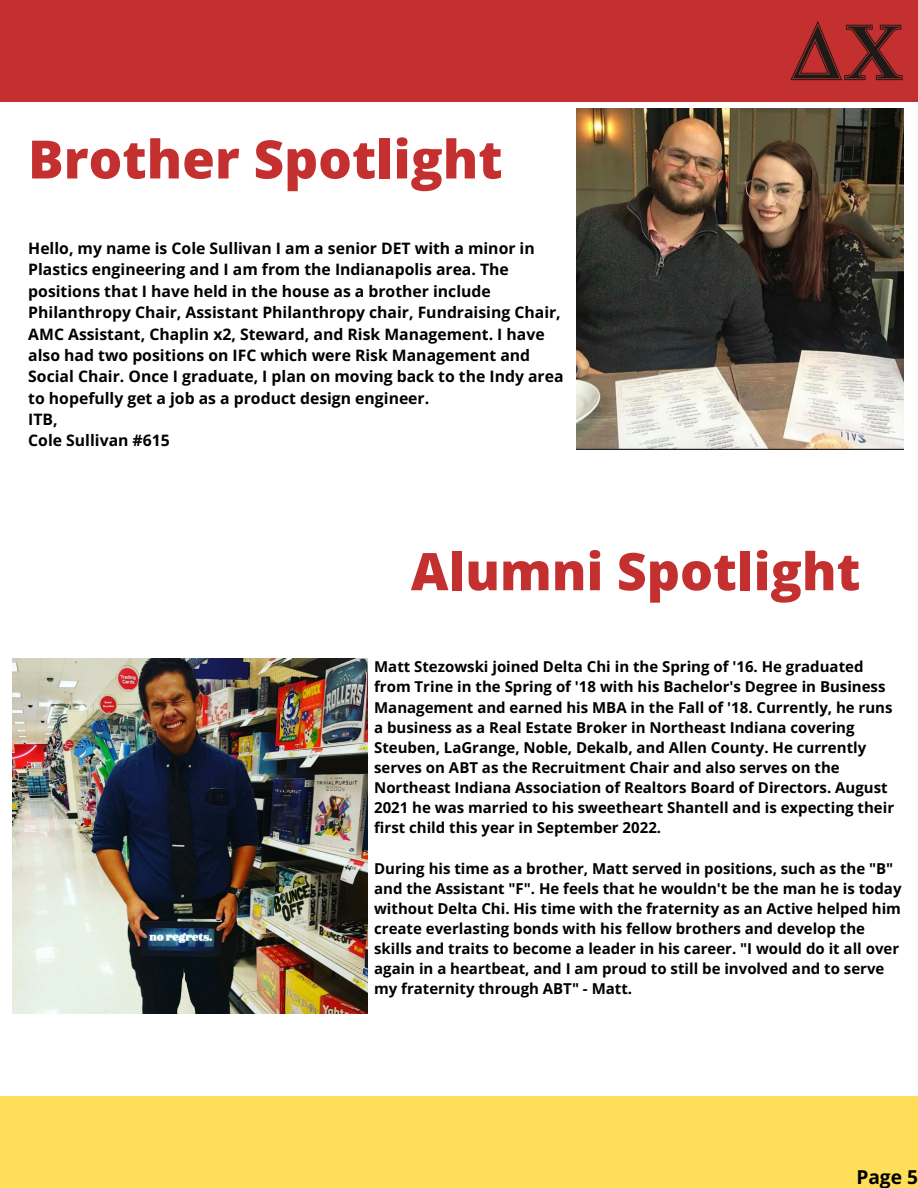
<style>
.page{position:relative;width:918px;height:1188px;background:#fff}
.page>*{position:absolute;margin:0;border:0;box-sizing:border-box;transform-origin:0 0}
.t1{font:800 52.95px "Open Sans";color:#c43030}
.t2{font:800 51.9px "Open Sans";color:#c43030}
.t3{font:700 19.2px "Open Sans";color:#000}
.t4{font:700 15.75px/21.3px "Open Sans";color:#000}
.t5{font:700 15px/20.1px "Open Sans";color:#000}
</style>
<div class="page">
<div style="left:0;top:0;width:918px;height:101px;background:#c43030"></div>
<img style="left:788px;top:21px;width:116px;height:81px">
<div style="left:0;top:1096px;width:918px;height:92px;background:#ffde59"></div>
<img style="left:576px;top:108px;width:328px;height:341px">
<img style="left:12px;top:658px;width:356px;height:356px">
<p class="t1" style="left:28px;top:122px;width:476px">Brother Spotlight</p>
<p class="t4" style="left:28px;top:237px;width:537px">Hello, my name is Cole Sullivan I am a senior DET with a minor in Plastics engineering and I am from the Indianapolis area. The positions that I have held in the house as a brother include Philanthropy Chair, Assistant Philanthropy chair, Fundraising Chair, AMC Assistant, Chaplin x2, Steward, and Risk Management. I have also had two positions on IFC which were Risk Management and Social Chair. Once I graduate, I plan on moving back to the Indy area to hopefully get a job as a product design engineer.</p>
<p class="t4" style="left:28px;top:408px;width:31px">ITB,</p>
<p class="t4" style="left:28px;top:430px;width:143px">Cole Sullivan #615</p>
<p class="t2" style="left:411px;top:535px;width:451px">Alumni Spotlight</p>
<p class="t5" style="left:374px;top:656px;width:521px">Matt Stezowski joined Delta Chi in the Spring of '16. He graduated from Trine in the Spring of '18 with his Bachelor's Degree in Business Management and earned his MBA in the Fall of '18. Currently, he runs a business as a Real Estate Broker in Northeast Indiana covering Steuben, LaGrange, Noble, Dekalb, and Allen County. He currently serves on ABT as the Recruitment Chair and also serves on the Northeast Indiana Association of Realtors Board of Directors. August 2021 he was married to his sweetheart Shantell and is expecting their first child this year in September 2022.</p>
<p class="t5" style="left:374px;top:858px;width:529px">During his time as a brother, Matt served in positions, such as the "B" and the Assistant "F". He feels that he wouldn't be the man he is today without Delta Chi. His time with the fraternity as an Active helped him create everlasting bonds with his fellow brothers and develop the skills and traits to become a leader in his career. "I would do it all over again in a heartbeat, and I am proud to still be involved and to serve my fraternity through ABT" - Matt.</p>
<p class="t3" style="left:856px;top:1164px;width:63px">Page 5</p>
</div>
